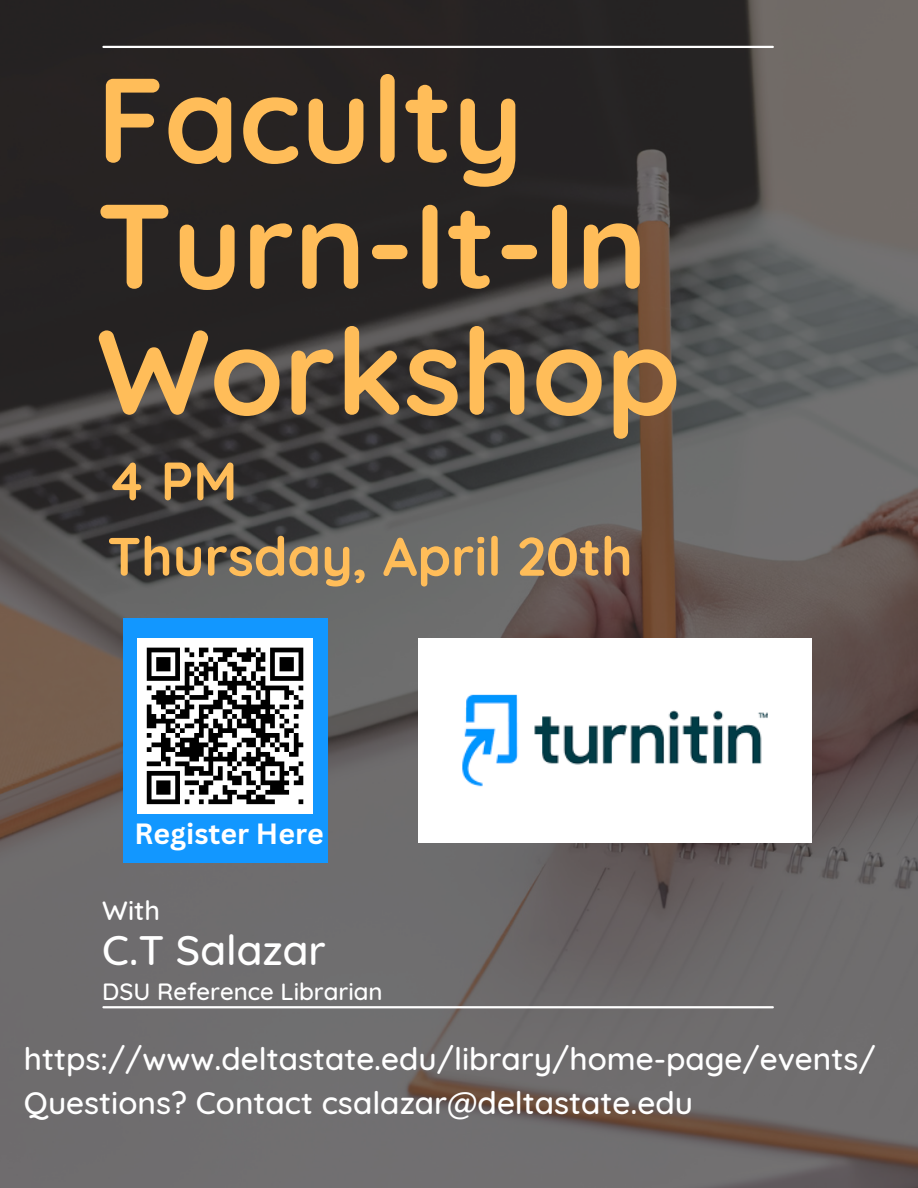
<style>
.page{position:relative;width:918px;height:1188px;background:#fff}
.page>*{position:absolute;margin:0;border:0;box-sizing:border-box;transform-origin:0 0}
.t1{font:700 120px/126px "Quicksand";color:#ffbd59}
.t2{font:700 54px/75.3px "Quicksand";color:#ffbd59}
.t3{font:500 42px "Quicksand";color:#fff}
.t4{font:500 31.5px/43.8px "Quicksand";color:#fff}
.t5{font:700 28.5px "Canva Sans";color:#fff}
.t6{font:500 27px "Quicksand";color:#fff}
.t7{font:500 24px "Quicksand";color:#fff}
</style>
<div class="page">
<img style="left:0;top:0;width:918px;height:1188px">
<hr style="left:103px;top:46px;width:670px;height:2px;background:#fff">
<hr style="left:103px;top:1006px;width:670px;height:2px;background:#fff">
<img style="left:419px;top:638px;width:392px;height:205px">
<div style="left:123px;top:618px;width:204px;height:245px;background:#1297ff"></div>
<div style="left:137px;top:638px;width:176px;height:176px;background:#fff"></div>
<svg style="left:146px;top:647px;width:158px;height:158px"></svg>
<h1 class="t1" style="left:97px;top:55px;width:585px">Faculty<br>Turn-It-In<br>Workshop</h1>
<h2 class="t2" style="left:107px;top:442px;width:527px">4 PM<br>Thursday, April 20th</h2>
<p class="t5" style="left:134px;top:814px;width:191px">Register Here</p>
<p class="t6" style="left:102px;top:893px;width:59px">With</p>
<h3 class="t3" style="left:102px;top:923px;width:225px">C.T Salazar</h3>
<p class="t7" style="left:102px;top:976px;width:282px">DSU Reference Librarian</p>
<p class="t4" style="left:24px;top:1037px;width:853px">https://www.deltastate.edu/library/home-page/events/<br>Questions? Contact csalazar@deltastate.edu</p>
</div>
